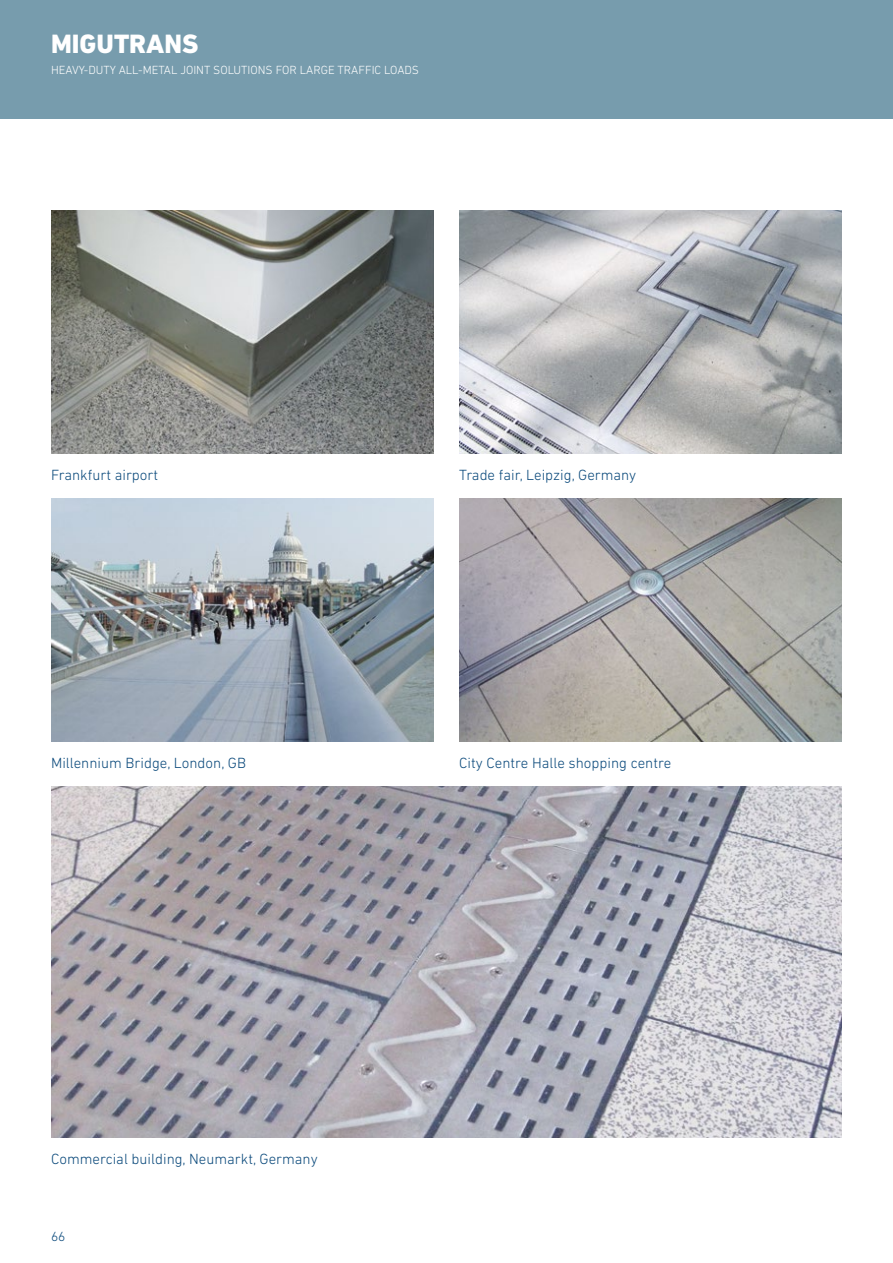
<style>
.page{position:relative;width:893px;height:1263px;background:#fff}
.page>*{position:absolute;margin:0;border:0;box-sizing:border-box;transform-origin:0 0}
.t1{font:800 27px "DIN Next LT Pro";color:#fff}
.t2{font:300 15px "DIN Next LT Pro";color:#0a497b}
.t3{font:300 13.5px "DIN Next LT Pro";color:#0a497b}
.t4{font:300 12px "DIN Next LT Pro";color:#fff}
</style>
<div class="page">
<img style="left:459px;top:210px;width:383px;height:244px">
<img style="left:459px;top:498px;width:383px;height:244px">
<img style="left:51px;top:210px;width:383px;height:244px">
<img style="left:51px;top:498px;width:383px;height:244px">
<img style="left:51px;top:786px;width:791px;height:352px">
<div style="left:0;top:0;width:893px;height:119px;background:#779cad"></div>
<h1 class="t1" style="left:51px;top:28px;width:149px">MIGUTRANS</h1>
<p class="t4" style="left:51px;top:63px;width:370px">HEAVY-DUTY ALL-METAL JOINT SOLUTIONS FOR LARGE TRAFFIC LOADS</p>
<p class="t2" style="left:51px;top:466px;width:109px">Frankfurt airport</p>
<p class="t2" style="left:459px;top:466px;width:179px">Trade fair, Leipzig, Germany</p>
<p class="t2" style="left:51px;top:754px;width:197px">Millennium Bridge, London, GB</p>
<p class="t2" style="left:459px;top:754px;width:213px">City Centre Halle shopping centre</p>
<p class="t2" style="left:51px;top:1150px;width:268px">Commercial building, Neumarkt, Germany</p>
<p class="t3" style="left:51px;top:1228px;width:16px">66</p>
</div>
